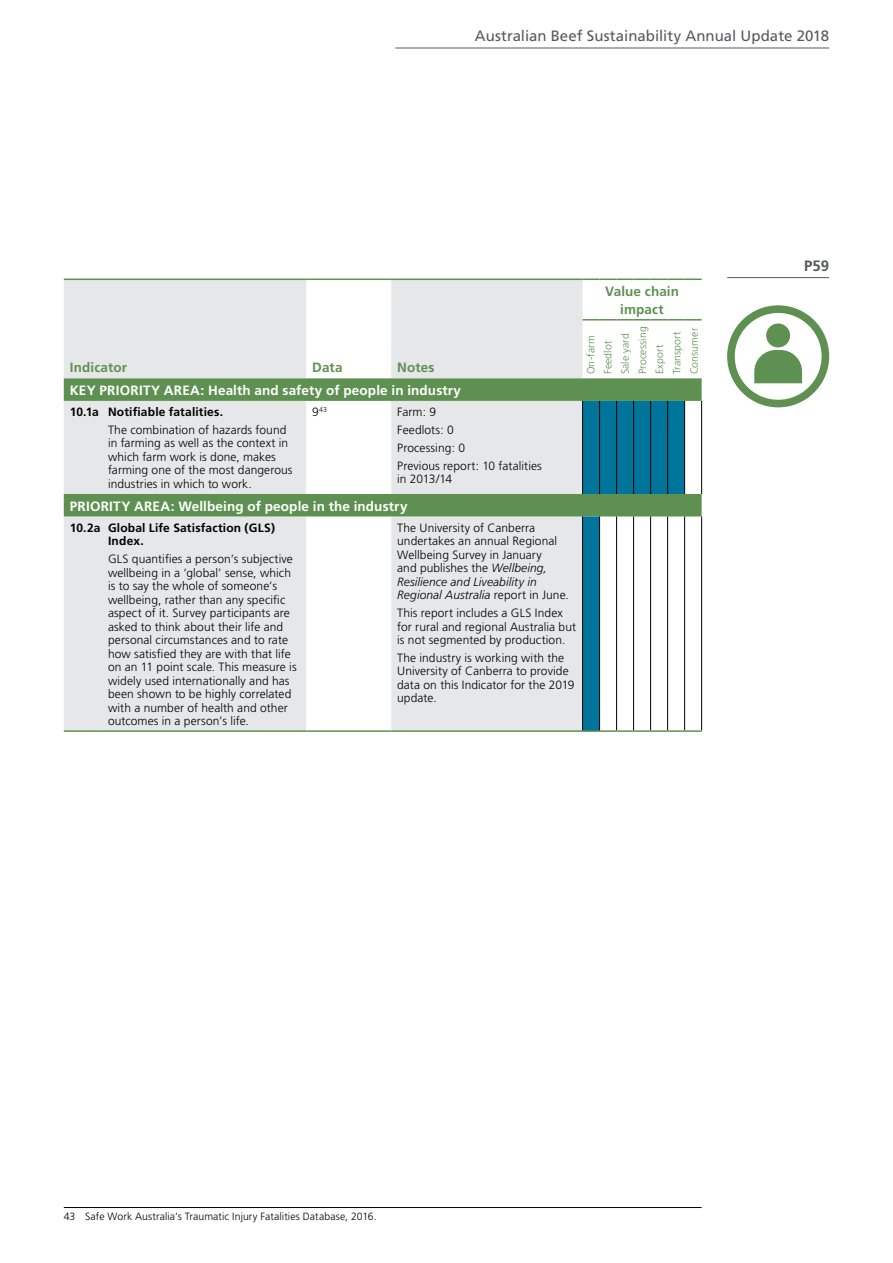
<style>
.page{position:relative;width:893px;height:1263px;background:#fff}
.page>*{position:absolute;margin:0;border:0;box-sizing:border-box;transform-origin:0 0}
.t1{font:15px "Frutiger";color:#58595b}
.t2{font:700 15px "Frutiger";color:#58595b}
.t3{font:700 13.5px "Frutiger";letter-spacing:.01em;color:#fff}
.t4{font:700 13.5px/18px "Frutiger";letter-spacing:.01em;color:#5e9151;text-align:center}
.t5{font:300 12px/13.5px "Frutiger";letter-spacing:.005em;color:#000}
.t6{font:700 12px/13.5px "Frutiger";letter-spacing:.015em;color:#000}
.t7{font:300 10.5px "Frutiger";letter-spacing:.01em;color:#000}
.t8{font:300 10.5px/17.2px "Frutiger";letter-spacing:.01em;color:#5e9151}
.t9{font:300 7.05px "Frutiger";color:#000}
.s1{font-size:12px}
.s2{font-style:italic}
</style>
<div class="page">
<hr style="left:727px;top:277px;width:102px;height:1px;background:#58595b">
<svg style="left:727px;top:305px;width:102px;height:102px"></svg>
<div style="left:766px;top:323px;width:24px;height:24px;background:#5e9151;border-radius:50%"></div>
<svg style="left:64px;top:280px;width:519px;height:450px;fill:#e6e7e8"></svg>
<svg style="left:64px;top:378px;width:638px;height:138px;background:#b9cbb6"></svg>
<hr style="left:64px;top:279px;width:38px;height:1px;background:#5e9151">
<hr style="left:102px;top:279px;width:204px;height:1px;background:#5e9151">
<hr style="left:306px;top:279px;width:85px;height:1px;background:#5e9151">
<hr style="left:391px;top:279px;width:192px;height:1px;background:#5e9151">
<svg style="left:583px;top:279px;width:119px;height:1px"></svg>
<svg style="left:583px;top:319px;width:119px;height:2px"></svg>
<hr style="left:64px;top:730px;width:38px;height:2px;background:#5e9151">
<hr style="left:102px;top:730px;width:204px;height:2px;background:#5e9151">
<hr style="left:306px;top:730px;width:85px;height:2px;background:#5e9151">
<hr style="left:391px;top:730px;width:192px;height:2px;background:#5e9151">
<svg style="left:583px;top:401px;width:119px;height:331px"></svg>
<hr style="left:582px;top:516px;width:1px;height:214px;background:#000">
<hr style="left:599px;top:516px;width:1px;height:214px;background:#000">
<hr style="left:616px;top:516px;width:1px;height:214px;background:#000">
<hr style="left:633px;top:516px;width:1px;height:214px;background:#000">
<hr style="left:650px;top:516px;width:1px;height:214px;background:#000">
<hr style="left:667px;top:516px;width:1px;height:214px;background:#000">
<hr style="left:684px;top:516px;width:1px;height:214px;background:#000">
<hr style="left:701px;top:516px;width:1px;height:214px;background:#000">
<hr style="left:582px;top:401px;width:1px;height:93px;background:#000">
<hr style="left:599px;top:401px;width:1px;height:93px;background:#000">
<hr style="left:616px;top:401px;width:1px;height:93px;background:#000">
<hr style="left:633px;top:401px;width:1px;height:93px;background:#000">
<hr style="left:650px;top:401px;width:1px;height:93px;background:#000">
<hr style="left:667px;top:401px;width:1px;height:93px;background:#000">
<hr style="left:684px;top:401px;width:1px;height:93px;background:#000">
<hr style="left:701px;top:401px;width:1px;height:93px;background:#000">
<hr style="left:64px;top:1207px;width:638px;height:1px;background:#000">
<hr style="left:395px;top:48px;width:434px;height:1px;background:#58595b">
<p class="t1" style="left:475px;top:27px;width:356px">Australian Beef Sustainability Annual Update 2018</p>
<p class="t4" style="left:70px;top:359px;width:59px">Indicator</p>
<p class="t4" style="left:312px;top:359px;width:32px">Data</p>
<p class="t4" style="left:397px;top:359px;width:39px">Notes</p>
<p class="t3" style="left:70px;top:382px;width:393px">KEY PRIORITY AREA: Health and safety of people in industry</p>
<p class="t6" style="left:70px;top:405px;width:155px">10.1a Notifiable fatalities.</p>
<p class="t5" style="left:108px;top:423px;width:186px">The combination of hazards found in farming as well as the context in which farm work is done, makes farming one of the most dangerous industries in which to work.</p>
<p class="t9" style="left:312px;top:406px;width:16px"><span class="s1">9</span>43</p>
<p class="t5" style="left:397px;top:403px;width:146px;line-height:17.7px">Farm: 9<br>Feedlots: 0<br>Processing: 0<br>Previous report: 10 fatalities</p>
<p class="t5" style="left:397px;top:472px;width:57px">in 2013/14</p>
<p class="t3" style="left:70px;top:498px;width:339px">PRIORITY AREA: Wellbeing of people in the industry</p>
<p class="t6" style="left:108px;top:521px;width:169px;text-indent:-38px">10.2a Global Life Satisfaction (GLS)<br>Index.</p>
<p class="t5" style="left:108px;top:552px;width:190px">GLS quantifies a person’s subjective wellbeing in a ‘global’ sense, which is to say the whole of someone’s wellbeing, rather than any specific aspect of it. Survey participants are asked to think about their life and personal circumstances and to rate how satisfied they are with that life on an 11 point scale. This measure is widely used internationally and has been shown to be highly correlated with a number of health and other outcomes in a person’s life.</p>
<p class="t5" style="left:397px;top:521px;width:173px">The University of Canberra undertakes an annual Regional<br>Wellbeing Survey in January<br>and publishes the <span class="s2">Wellbeing,<br>Resilience and Liveability in<br>Regional Australia</span> report in June.</p>
<p class="t5" style="left:397px;top:606px;width:180px">This report includes a GLS Index for rural and regional Australia but is not segmented by production.</p>
<p class="t5" style="left:397px;top:651px;width:179px">The industry is working with the<br>University of Canberra to provide data on this Indicator for the 2019 update.</p>
<p class="t4" style="left:605px;top:282px;width:75px">Value chain impact</p>
<p class="t8" style="left:582px;top:374px;width:49px;rotate:-90deg">On-farm<br>Feedlot<br>Sale yard<br>Processing<br>Export<br>Transport<br>Consumer</p>
<p class="t2" style="left:804px;top:257px;width:27px">P59</p>
<p class="t7" style="left:64px;top:1211px;width:315px">43 Safe Work Australia’s Traumatic Injury Fatalities Database, 2016.</p>
</div>
